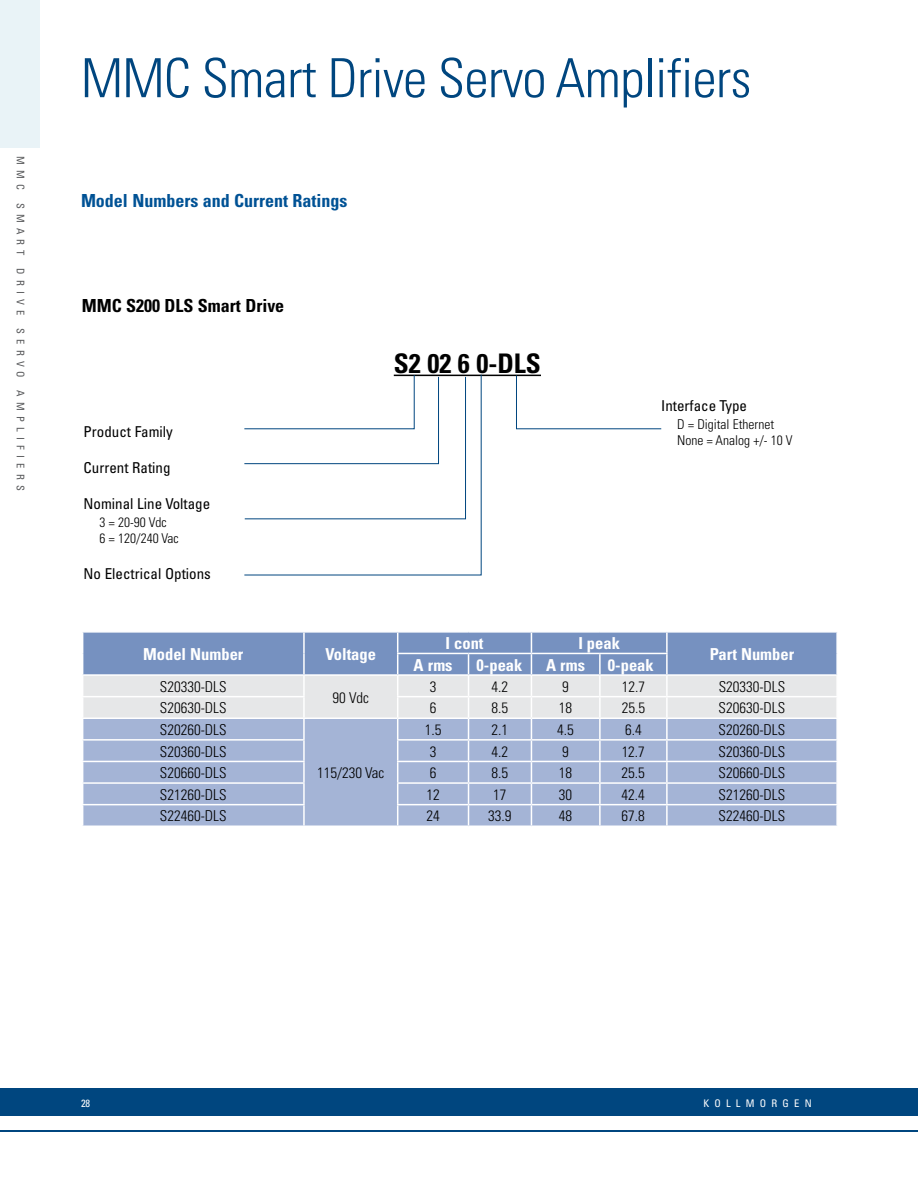
<style>
.page{position:relative;width:918px;height:1188px;background:#fff}
.page>*{position:absolute;margin:0;border:0;box-sizing:border-box;transform-origin:0 0}
.t1{font:300 condensed 54px "Univers";letter-spacing:-.01em;color:#00467f}
.t2{font:700 condensed 27px "Univers";color:#000}
.t3{font:700 condensed 18px "Univers";color:#005295}
.t4{font:700 condensed 18px "Univers";color:#000}
.t5{font:700 condensed 16.5px "Univers";color:#fff}
.t6{font:300 condensed 15px "Univers";color:#000}
.t7{font:condensed 15px "Univers";color:#000}
.t8{font:300 condensed 13.5px/16.2px "Univers";color:#000}
.t9{font:condensed 10.5px "Univers";letter-spacing:.5em;color:#58595b}
.t10{font:condensed 10.5px "Univers";letter-spacing:.5em;color:#fff}
</style>
<div class="page">
<div style="left:0;top:0;width:40px;height:148px;background:#e9f3f7"></div>
<div style="left:0;top:1089px;width:918px;height:27px;background:#00467f"></div>
<hr style="left:0;top:1130px;width:918px;height:2px;background:#00467f">
<svg style="left:82px;top:632px;width:755px;height:194px;background:#aebcd7"></svg>
<hr style="left:600px;top:804px;width:67px;height:1px;background:#fff">
<hr style="left:599px;top:805px;width:2px;height:21px;background:#fff">
<hr style="left:667px;top:804px;width:171px;height:1px;background:#fff">
<hr style="left:666px;top:805px;width:2px;height:21px;background:#fff">
<hr style="left:836px;top:805px;width:2px;height:21px;background:#fff">
<hr style="left:394px;top:375px;width:147px;height:1px;background:#000">
<svg style="left:244px;top:374px;width:238px;height:202px"></svg>
<svg style="left:516px;top:375px;width:146px;height:55px"></svg>
<svg style="left:244px;top:374px;width:222px;height:146px"></svg>
<p class="t9" style="left:27px;top:156px;width:336px;rotate:90deg">MMC SMART DRIVE SERVO AMPLIFIERS</p>
<h1 class="t1" style="left:81px;top:46px;width:672px">MMC Smart Drive Servo Amplifiers</h1>
<p class="t3" style="left:81px;top:190px;width:268px">Model Numbers and Current Ratings</p>
<p class="t4" style="left:82px;top:295px;width:204px">MMC S200 DLS Smart Drive</p>
<p class="t7" style="left:84px;top:422px;width:91px">Product Family</p>
<p class="t7" style="left:84px;top:458px;width:88px">Current Rating</p>
<p class="t7" style="left:84px;top:494px;width:128px">Nominal Line Voltage</p>
<p class="t8" style="left:100px;top:514px;width:81px">3 = 20-90 Vdc<br>6 = 120/240 Vac</p>
<p class="t7" style="left:84px;top:564px;width:129px">No Electrical Options</p>
<h2 class="t2" style="left:394px;top:347px;width:149px">S2 02 6 0-DLS</h2>
<p class="t7" style="left:661px;top:396px;width:87px">Interface Type</p>
<p class="t8" style="left:677px;top:416px;width:117px">D = Digital Ethernet<br>None = Analog +/- 10 V</p>
<p class="t5" style="left:143px;top:644px;width:102px">Model Number</p>
<p class="t5" style="left:326px;top:644px;width:52px">Voltage</p>
<p class="t5" style="left:446px;top:633px;width:39px">I cont</p>
<p class="t5" style="left:578px;top:633px;width:43px">I peak</p>
<p class="t5" style="left:414px;top:655px;width:40px">A rms</p>
<p class="t5" style="left:477px;top:655px;width:47px">0-peak</p>
<p class="t5" style="left:546px;top:655px;width:40px">A rms</p>
<p class="t5" style="left:608px;top:655px;width:47px">0-peak</p>
<p class="t5" style="left:710px;top:644px;width:86px">Part Number</p>
<p class="t6" style="left:160px;top:678px;width:68px">S20330-DLS</p>
<p class="t6" style="left:430px;top:678px;width:8px">3</p>
<p class="t6" style="left:492px;top:678px;width:18px">4.2</p>
<p class="t6" style="left:562px;top:678px;width:8px">9</p>
<p class="t6" style="left:622px;top:678px;width:25px">12.7</p>
<p class="t6" style="left:719px;top:678px;width:68px">S20330-DLS</p>
<p class="t6" style="left:333px;top:688px;width:38px">90 Vdc</p>
<p class="t6" style="left:160px;top:699px;width:68px">S20630-DLS</p>
<p class="t6" style="left:430px;top:699px;width:8px">6</p>
<p class="t6" style="left:492px;top:699px;width:18px">8.5</p>
<p class="t6" style="left:559px;top:699px;width:15px">18</p>
<p class="t6" style="left:622px;top:699px;width:25px">25.5</p>
<p class="t6" style="left:719px;top:699px;width:68px">S20630-DLS</p>
<p class="t6" style="left:160px;top:721px;width:68px">S20260-DLS</p>
<p class="t6" style="left:317px;top:764px;width:69px">115/230 Vac</p>
<p class="t6" style="left:425px;top:721px;width:18px">1.5</p>
<p class="t6" style="left:492px;top:721px;width:18px">2.1</p>
<p class="t6" style="left:557px;top:721px;width:18px">4.5</p>
<p class="t6" style="left:625px;top:721px;width:18px">6.4</p>
<p class="t6" style="left:719px;top:721px;width:68px">S20260-DLS</p>
<p class="t6" style="left:160px;top:742px;width:68px">S20360-DLS</p>
<p class="t6" style="left:430px;top:742px;width:8px">3</p>
<p class="t6" style="left:492px;top:742px;width:18px">4.2</p>
<p class="t6" style="left:562px;top:742px;width:8px">9</p>
<p class="t6" style="left:622px;top:742px;width:25px">12.7</p>
<p class="t6" style="left:719px;top:742px;width:68px">S20360-DLS</p>
<p class="t6" style="left:160px;top:764px;width:68px">S20660-DLS</p>
<p class="t6" style="left:430px;top:764px;width:8px">6</p>
<p class="t6" style="left:492px;top:764px;width:18px">8.5</p>
<p class="t6" style="left:559px;top:764px;width:15px">18</p>
<p class="t6" style="left:622px;top:764px;width:25px">25.5</p>
<p class="t6" style="left:719px;top:764px;width:68px">S20660-DLS</p>
<p class="t6" style="left:160px;top:786px;width:68px">S21260-DLS</p>
<p class="t6" style="left:426px;top:786px;width:15px">12</p>
<p class="t6" style="left:493px;top:786px;width:15px">17</p>
<p class="t6" style="left:559px;top:786px;width:15px">30</p>
<p class="t6" style="left:622px;top:786px;width:25px">42.4</p>
<p class="t6" style="left:719px;top:786px;width:68px">S21260-DLS</p>
<p class="t6" style="left:160px;top:807px;width:68px">S22460-DLS</p>
<p class="t6" style="left:426px;top:807px;width:15px">24</p>
<p class="t6" style="left:488px;top:807px;width:25px">33.9</p>
<p class="t6" style="left:559px;top:807px;width:15px">48</p>
<p class="t6" style="left:622px;top:807px;width:25px">67.8</p>
<p class="t6" style="left:719px;top:807px;width:68px">S22460-DLS</p>
<p class="t10" style="left:81px;top:1097px;width:11px">28</p>
<p class="t10" style="left:703px;top:1096px;width:110px">KOLLMORGEN</p>
</div>
